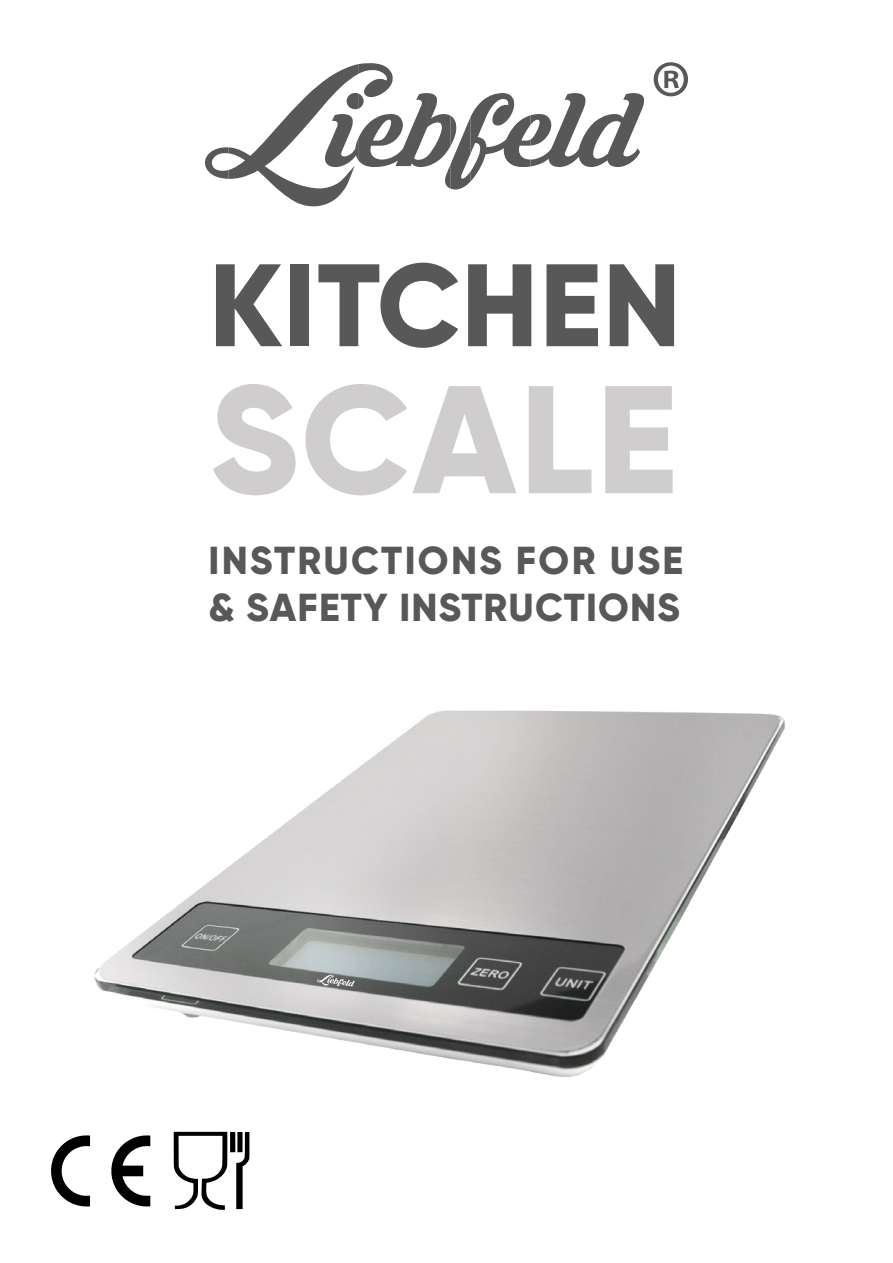
<style>
.page{position:relative;width:893px;height:1263px;background:#fff}
.page>*{position:absolute;margin:0;border:0;box-sizing:border-box;transform-origin:0 0}
.t1{font:800 162px "Gilroy";color:#cfcece}
.t2{font:800 153px "Gilroy";letter-spacing:.015em;color:#cfcdce}
.t3{font:800 123.3px "Gilroy";color:#5a5758}
.t4{font:800 117px "Gilroy";letter-spacing:.01em;color:#595859}
.t5{font:800 39px/46.8px "Gilroy";letter-spacing:.03em;color:#595859}
</style>
<div class="page">
<svg style="left:51px;top:1135px;width:39px;height:72px"></svg>
<svg style="left:111px;top:1135px;width:39px;height:72px"></svg>
<svg style="left:174px;top:1132px;width:75px;height:78px"></svg>
<img style="left:94px;top:710px;width:691px;height:367px">
<svg style="left:205px;top:63px;width:440px;height:143px"></svg>
<svg style="left:654px;top:62px;width:34px;height:34px"></svg>
<svg style="left:317px;top:975px;width:38px;height:11px"></svg>
<h3 class="t3" style="left:208px;top:229px;width:474px">KITCHEN</h3>
<h3 class="t4" style="left:209px;top:232px;width:474px">KITCHEN</h3>
<h2 class="t2" style="left:209px;top:343px;width:470px">SCALE</h2>
<h1 class="t1" style="left:202px;top:336px;width:480px">SCALE</h1>
<p class="t5" style="left:208px;top:537px;width:476px">INSTRUCTIONS FOR USE &amp; SAFETY INSTRUCTIONS</p>
</div>
